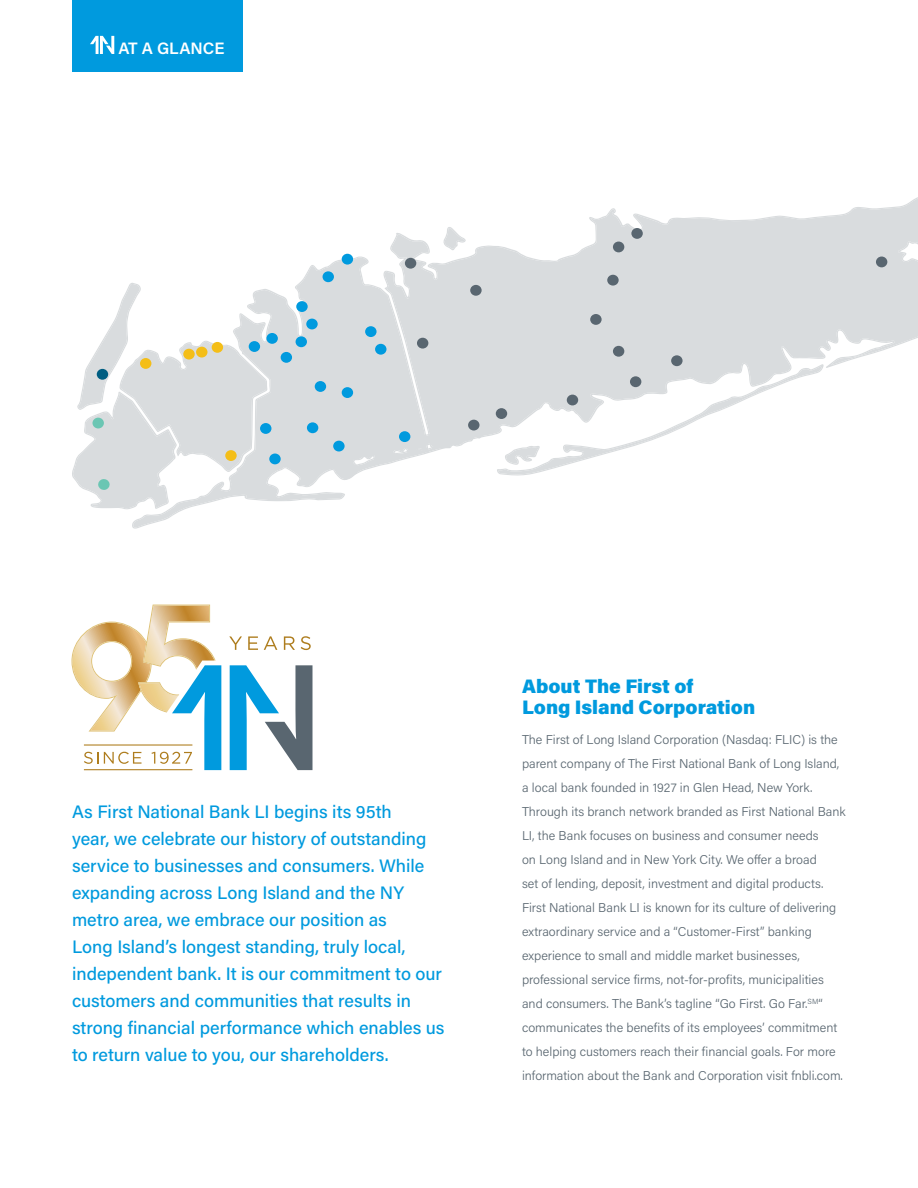
<style>
.page{position:relative;width:918px;height:1188px;background:#fff}
.page>*{position:absolute;margin:0;border:0;box-sizing:border-box;transform-origin:0 0}
.t1{font:900 19.5px/21px "Acumin Pro";color:#009ade}
.t2{font:500 18px/27px "Acumin Pro";color:#009ade}
.t3{font:600 16.5px "Acumin Pro";color:#fff}
.t4{font:300 12.75px/24px "Acumin Pro";color:#596670}
</style>
<div class="page">
<svg style="left:390px;top:197px;width:528px;height:171px;fill:#d9dcde"></svg>
<svg style="left:132px;top:256px;width:297px;height:273px;fill:#d9dcde"></svg>
<svg style="left:443px;top:226px;width:23px;height:25px"></svg>
<svg style="left:274px;top:444px;width:22px;height:17px"></svg>
<svg style="left:319px;top:364px;width:505px;height:116px"></svg>
<svg style="left:72px;top:283px;width:195px;height:226px"></svg>
<div style="left:92px;top:418px;width:12px;height:10px;background:#6bc6b3;border-radius:50%"></div>
<div style="left:405px;top:258px;width:11px;height:11px;background:#596670;border-radius:50%"></div>
<div style="left:417px;top:338px;width:11px;height:11px;background:#596670;border-radius:50%"></div>
<div style="left:590px;top:314px;width:12px;height:11px;background:#596670;border-radius:50%"></div>
<div style="left:607px;top:275px;width:12px;height:11px;background:#596670;border-radius:50%"></div>
<div style="left:613px;top:242px;width:11px;height:10px;background:#596670;border-radius:50%"></div>
<div style="left:631px;top:228px;width:12px;height:11px;background:#596670;border-radius:50%"></div>
<div style="left:671px;top:355px;width:12px;height:11px;background:#596670;border-radius:50%"></div>
<div style="left:613px;top:346px;width:11px;height:11px;background:#596670;border-radius:50%"></div>
<div style="left:630px;top:376px;width:11px;height:11px;background:#596670;border-radius:50%"></div>
<div style="left:567px;top:395px;width:11px;height:10px;background:#596670;border-radius:50%"></div>
<div style="left:496px;top:408px;width:11px;height:11px;background:#596670;border-radius:50%"></div>
<div style="left:468px;top:420px;width:12px;height:11px;background:#596670;border-radius:50%"></div>
<div style="left:470px;top:285px;width:12px;height:11px;background:#596670;border-radius:50%"></div>
<div style="left:876px;top:257px;width:11px;height:10px;background:#596670;border-radius:50%"></div>
<div style="left:399px;top:431px;width:11px;height:11px;background:#009ade;border-radius:50%"></div>
<div style="left:249px;top:341px;width:11px;height:11px;background:#009ade;border-radius:50%"></div>
<div style="left:266px;top:333px;width:12px;height:11px;background:#009ade;border-radius:50%"></div>
<div style="left:296px;top:336px;width:11px;height:11px;background:#009ade;border-radius:50%"></div>
<div style="left:281px;top:352px;width:11px;height:11px;background:#009ade;border-radius:50%"></div>
<div style="left:315px;top:381px;width:11px;height:11px;background:#009ade;border-radius:50%"></div>
<div style="left:342px;top:387px;width:11px;height:11px;background:#009ade;border-radius:50%"></div>
<div style="left:375px;top:344px;width:11px;height:11px;background:#009ade;border-radius:50%"></div>
<div style="left:365px;top:326px;width:12px;height:11px;background:#009ade;border-radius:50%"></div>
<div style="left:296px;top:301px;width:12px;height:11px;background:#009ade;border-radius:50%"></div>
<div style="left:323px;top:271px;width:11px;height:11px;background:#009ade;border-radius:50%"></div>
<div style="left:342px;top:254px;width:11px;height:11px;background:#009ade;border-radius:50%"></div>
<div style="left:333px;top:441px;width:12px;height:10px;background:#009ade;border-radius:50%"></div>
<div style="left:307px;top:422px;width:11px;height:11px;background:#009ade;border-radius:50%"></div>
<div style="left:269px;top:454px;width:12px;height:10px;background:#009ade;border-radius:50%"></div>
<div style="left:260px;top:423px;width:11px;height:11px;background:#009ade;border-radius:50%"></div>
<div style="left:306px;top:319px;width:12px;height:10px;background:#009ade;border-radius:50%"></div>
<div style="left:72px;top:0;width:171px;height:72px;background:#009ade"></div>
<svg style="left:90px;top:36px;width:24px;height:18px"></svg>
<svg style="left:230px;top:665px;width:83px;height:105px"></svg>
<svg style="left:229px;top:636px;width:13px;height:14px"></svg>
<svg style="left:248px;top:636px;width:10px;height:14px"></svg>
<svg style="left:264px;top:636px;width:13px;height:14px"></svg>
<svg style="left:284px;top:636px;width:11px;height:14px"></svg>
<svg style="left:301px;top:636px;width:10px;height:14px"></svg>
<svg style="left:71px;top:605px;width:150px;height:165px"></svg>
<p class="t3" style="left:118px;top:37px;width:108px">AT A GLANCE</p>
<p class="t2" style="left:72px;top:797px;width:374px">As First National Bank LI begins its 95th<br>year, we celebrate our history of outstanding service to businesses and consumers. While expanding across Long Island and the NY metro area, we embrace our position as<br>Long Island’s longest standing, truly local, independent bank. It is our commitment to our customers and communities that results in strong financial performance which enables us to return value to you, our shareholders.</p>
<h1 class="t1" style="left:522px;top:675px;width:235px">About The First of<br>Long Island Corporation</h1>
<p class="t4" style="left:522px;top:727px;width:325px">The First of Long Island Corporation (Nasdaq: FLIC) is the parent company of The First National Bank of Long Island, a local bank founded in 1927 in Glen Head, New York.<br>Through its branch network branded as First National Bank LI, the Bank focuses on business and consumer needs<br>on Long Island and in New York City. We offer a broad<br>set of lending, deposit, investment and digital products.<br>First National Bank LI is known for its culture of delivering extraordinary service and a “Customer-First” banking experience to small and middle market businesses, professional service firms, not-for-profits, municipalities and consumers. The Bank’s tagline “Go First. Go Far.<sup>SM</sup>“ communicates the benefits of its employees’ commitment to helping customers reach their financial goals. For more information about the Bank and Corporation visit fnbli.com.</p>
</div>
